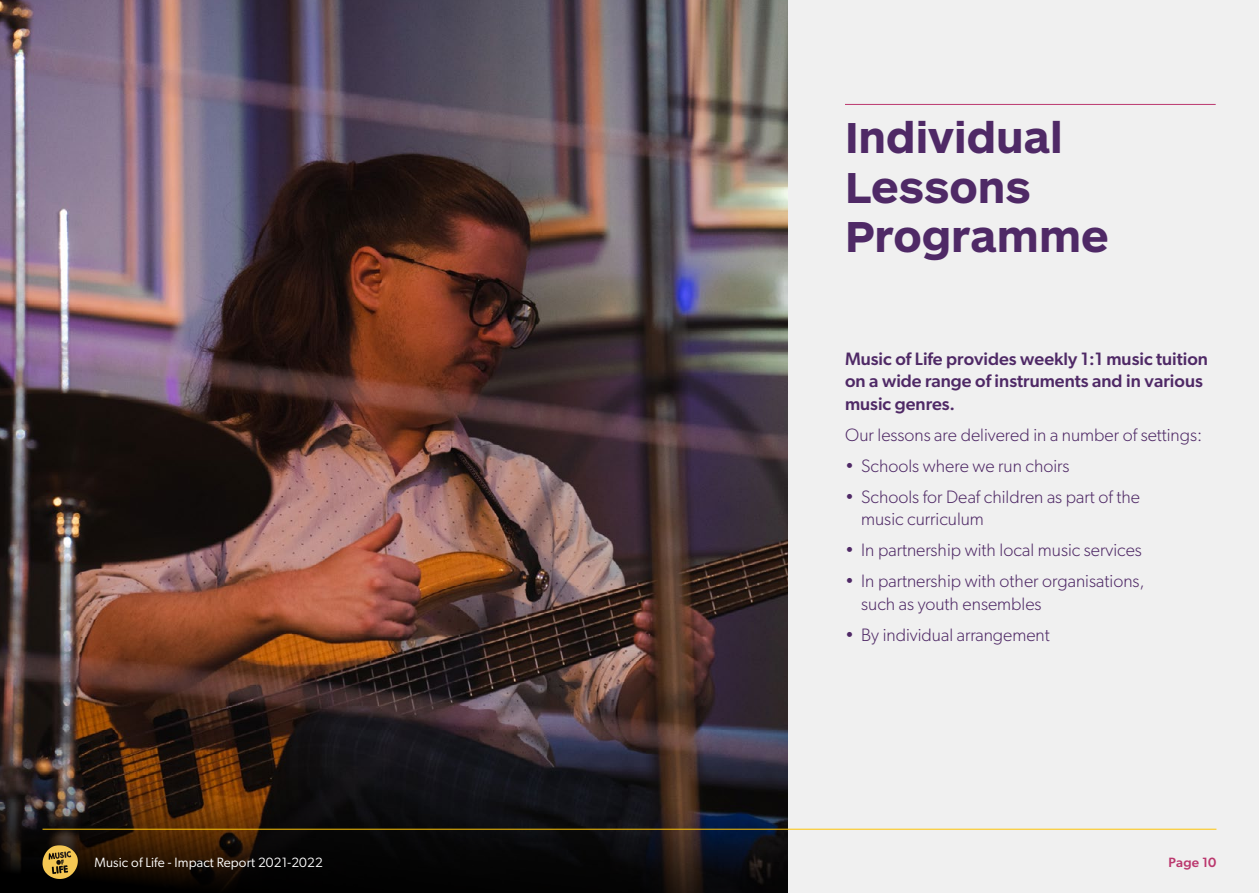
<style>
.page{position:relative;width:1259px;height:893px;background:#fff}
.page>*{position:absolute;margin:0;border:0;box-sizing:border-box;transform-origin:0 0}
.t1{font:700 45px/49.5px "ARS Maquette";color:#4f2966}
.t2{font:300 18px/22.5px "Gibson";color:#4f2966}
.t3{font:500 18px/22.5px "Gibson";color:#4f2966}
.t4{font:13.5px "Gibson";letter-spacing:.01em;color:#fff}
.t5{font:500 13.5px "Gibson";letter-spacing:.01em;color:#bb386e}
</style>
<div class="page">
<div style="left:629px;top:0;width:630px;height:893px;background:#f0f0f0"></div>
<img style="left:0;top:0;width:788px;height:767px">
<hr style="left:845px;top:104px;width:370px;height:1px;background:#bb386e">
<svg style="left:0;top:767px;width:788px;height:126px;background:#1a130f"></svg>
<hr style="left:43px;top:829px;width:1173px;height:1px;background:#fdc408">
<svg style="left:42px;top:845px;width:36px;height:34px"></svg>
<h1 class="t1" style="left:845px;top:110px;width:265px">Individual<br>Lessons<br>Programme</h1>
<p class="t3" style="left:845px;top:347px;width:364px">Music of Life provides weekly 1:1 music tuition on a wide range of instruments and in various music genres.</p>
<p class="t2" style="left:845px;top:423px;width:359px">Our lessons are delivered in a number of settings:</p>
<p class="t2" style="left:845px;top:454px;width:226px">• Schools where we run choirs</p>
<p class="t2" style="left:861px;top:485px;width:280px;text-indent:-16px">• Schools for Deaf children as part of the music curriculum</p>
<p class="t2" style="left:845px;top:539px;width:298px">• In partnership with local music services</p>
<p class="t2" style="left:861px;top:570px;width:285px;text-indent:-16px">• In partnership with other organisations, such as youth ensembles</p>
<p class="t2" style="left:845px;top:623px;width:206px">• By individual arrangement</p>
<p class="t4" style="left:94px;top:854px;width:230px">Music of Life - Impact Report 2021-2022</p>
<p class="t5" style="left:1168px;top:854px;width:49px">Page 10</p>
</div>
